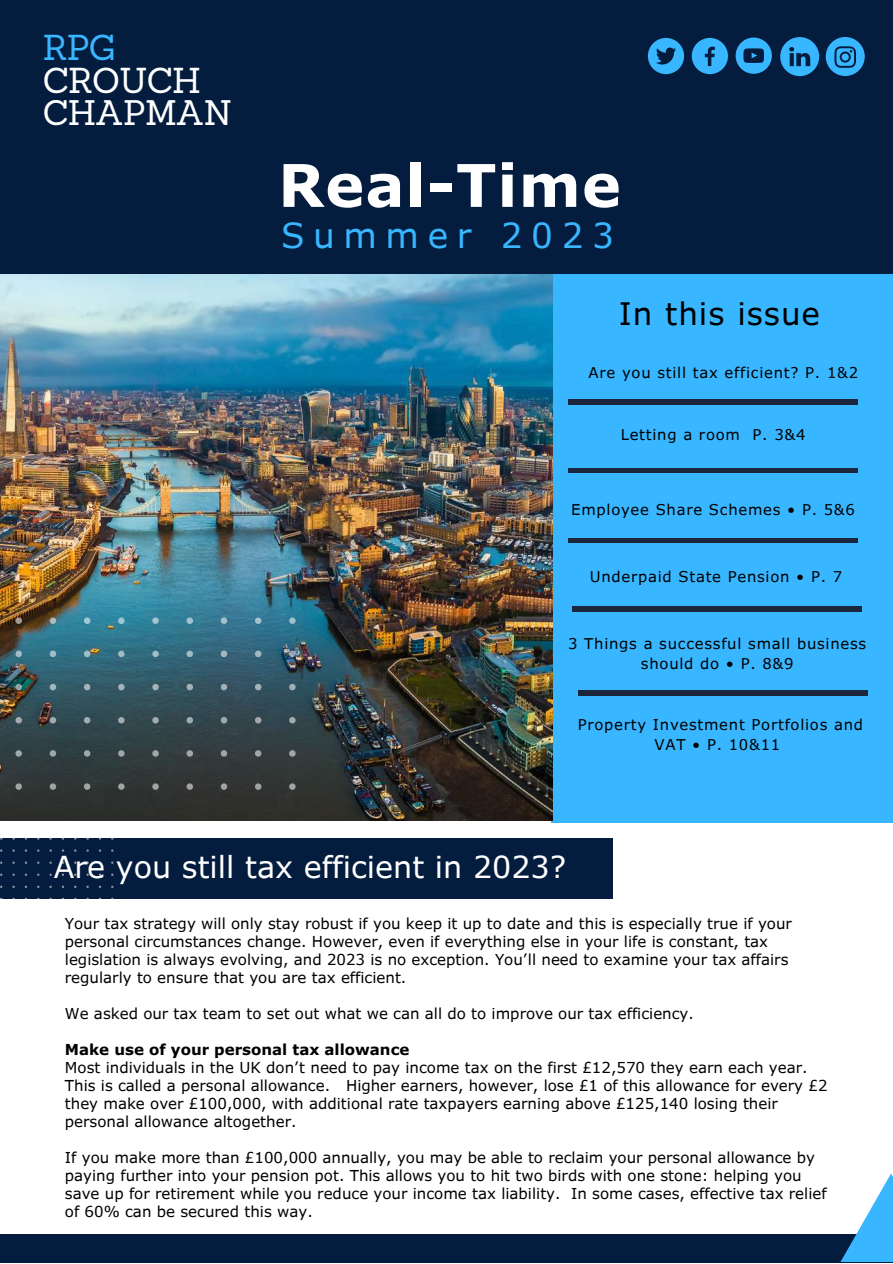
<style>
.page{position:relative;width:893px;height:1264px;background:#fff}
.page>*{position:absolute;margin:0;border:0;box-sizing:border-box;transform-origin:0 0}
.t1{font:700 58.8px "Verdana Pro";letter-spacing:.02em;color:#fff}
.t2{font:35.1px "Sanchez";letter-spacing:-.03em;color:#fff}
.t3{font:35.1px "Sanchez";color:#38b6ff}
.t4{font:34.65px "Sanchez";letter-spacing:-.03em;color:#fff}
.t5{font:34.35px "Verdana Pro";letter-spacing:.25em;color:#38b6ff}
.t6{font:30.9px "Verdana Pro";letter-spacing:.035em;color:#000}
.t7{font:30.15px "Verdana Pro";color:#fff}
.t8{font:15px/18px "Verdana Pro";color:#000}
.t9{font:700 15px "Verdana Pro";color:#000}
.t10{font:14.85px/20.2px "Verdana Pro";letter-spacing:.05em;color:#000;text-align:center}
</style>
<div class="page">
<div style="left:551px;top:274px;width:341px;height:548px;background:#38b6ff"></div>
<img style="left:0;top:274px;width:552px;height:546px">
<div style="left:0;top:0;width:892px;height:274px;background:#041c3d"></div>
<hr style="left:568px;top:400px;width:289px;height:4px;background:#1b253c">
<div style="left:568px;top:468px;width:289px;height:5px;background:#1b253c"></div>
<div style="left:568px;top:538px;width:289px;height:5px;background:#1b253c"></div>
<div style="left:0;top:1234px;width:892px;height:28px;background:#041c3d"></div>
<svg style="left:825px;top:37px;width:39px;height:39px"></svg>
<svg style="left:780px;top:37px;width:39px;height:39px"></svg>
<svg style="left:691px;top:38px;width:37px;height:36px"></svg>
<svg style="left:647px;top:38px;width:37px;height:36px"></svg>
<svg style="left:735px;top:38px;width:36px;height:36px"></svg>
<svg style="left:0;top:617px;width:295px;height:172px;background:#36545d"></svg>
<svg style="left:840px;top:1173px;width:52px;height:89px;fill:#38b6ff"></svg>
<div style="left:0;top:838px;width:613px;height:61px;background:#041c3d"></div>
<svg style="left:0;top:838px;width:113px;height:61px"></svg>
<hr style="left:572px;top:607px;width:289px;height:4px;background:#1b253c">
<hr style="left:579px;top:691px;width:288px;height:4px;background:#1b253c">
<h2 class="t3" style="left:43px;top:25px;width:74px">RPG</h2>
<h2 class="t2" style="left:43px;top:58px;width:160px">CROUCH</h2>
<h3 class="t4" style="left:43px;top:91px;width:191px">CHAPMAN</h3>
<h1 class="t1" style="left:278px;top:148px;width:344px">Real-Time</h1>
<h3 class="t5" style="left:281px;top:213px;width:334px">Summer 2023</h3>
<h3 class="t6" style="left:618px;top:294px;width:203px">In this issue</h3>
<p class="t10" style="left:588px;top:362px;width:271px">Are you still tax efficient? P. 1&amp;2</p>
<p class="t10" style="left:620px;top:423px;width:186px">Letting a room P. 3&amp;4</p>
<p class="t10" style="left:571px;top:498px;width:285px">Employee Share Schemes • P. 5&amp;6</p>
<p class="t10" style="left:589px;top:566px;width:254px">Underpaid State Pension • P. 7</p>
<p class="t10" style="left:568px;top:632px;width:299px">3 Things a successful small business should do • P. 8&amp;9</p>
<p class="t10" style="left:577px;top:714px;width:287px">Property Investment Portfolios and<br>VAT • P. 10&amp;11</p>
<h3 class="t7" style="left:54px;top:847px;width:514px">Are you still tax efficient in 2023?</h3>
<p class="t8" style="left:65px;top:914px;width:728px">Your tax strategy will only stay robust if you keep it up to date and this is especially true if your personal circumstances change. However, even if everything else in your life is constant, tax legislation is always evolving, and 2023 is no exception. You’ll need to examine your tax affairs regularly to ensure that you are tax efficient.</p>
<p class="t8" style="left:65px;top:1003px;width:630px">We asked our tax team to set out what we can all do to improve our tax efficiency.</p>
<p class="t9" style="left:65px;top:1039px;width:346px">Make use of your personal tax allowance</p>
<p class="t8" style="left:65px;top:1057px;width:764px">Most individuals in the UK don’t need to pay income tax on the first £12,570 they earn each year.<br>This is called a personal allowance. Higher earners, however, lose £1 of this allowance for every £2 they make over £100,000, with additional rate taxpayers earning above £125,140 losing their personal allowance altogether.</p>
<p class="t8" style="left:65px;top:1147px;width:763px">If you make more than £100,000 annually, you may be able to reclaim your personal allowance by paying further into your pension pot. This allows you to hit two birds with one stone: helping you save up for retirement while you reduce your income tax liability. In some cases, effective tax relief of 60% can be secured this way.</p>
</div>
